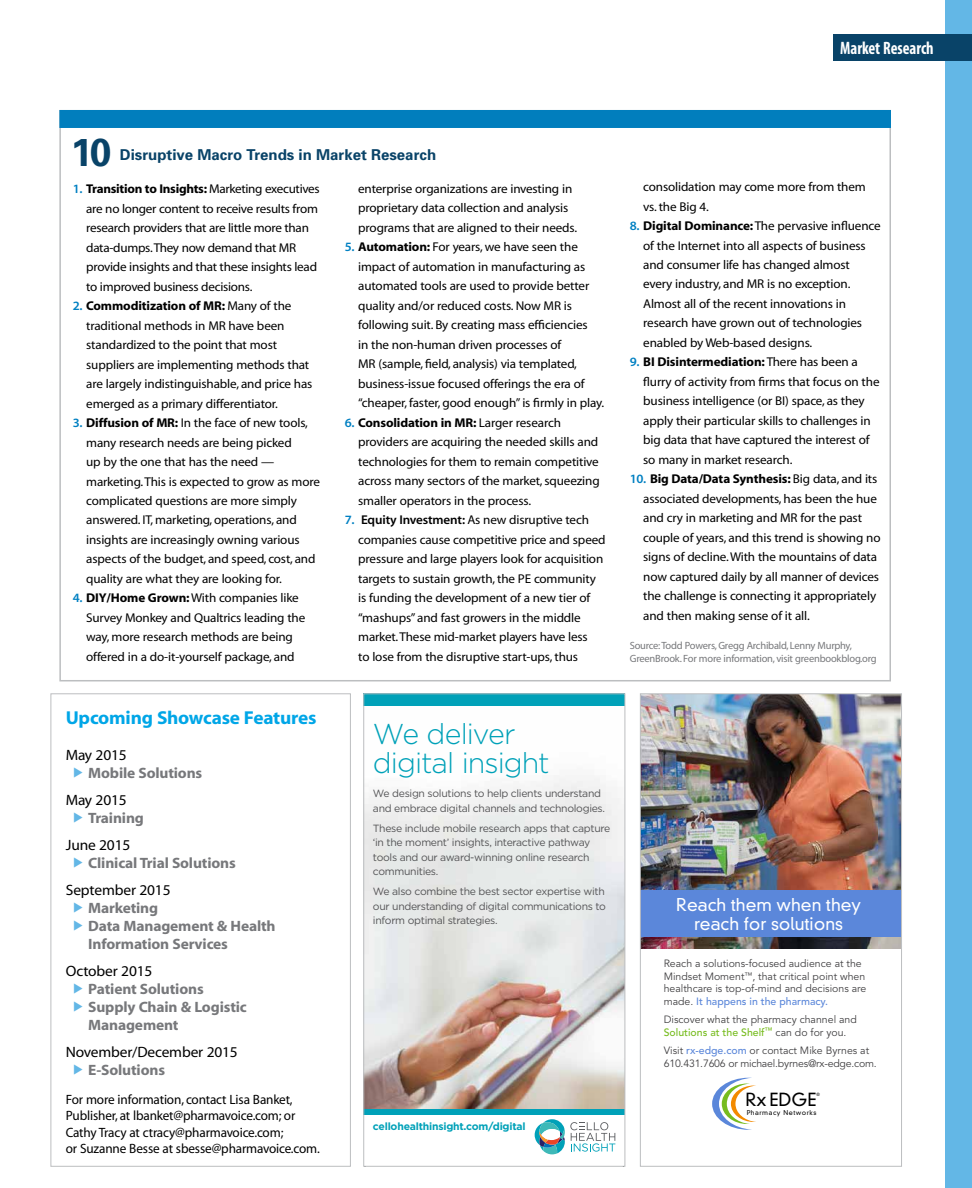
<style>
.page{position:relative;width:972px;height:1188px;background:#fff}
.page>*{position:absolute;margin:0;border:0;box-sizing:border-box;transform-origin:0 0}
.t1{font:700 39px "Univers";color:#094368}
.t2{font:300 28.65px/28.7px "Gotham";letter-spacing:-.035em;color:#00a1b8}
.t3{font:18.75px "Myriad MM 700 600";letter-spacing:-.01em;color:#00a6e7}
.t4{font:18px "Myriad MM 700 300";color:#fff;scale:.9 1}
.t5{font:300 17.55px "DIN Neuzeit Grotesk";color:#000}
.t6{font:300 17.1px/18.5px "DIN Neuzeit Grotesk";color:#fff;text-align:center}
.t7{font:15px/18px "Myriad MM 700 600";letter-spacing:-.01em;color:#77787b}
.t8{font:15px "Myriad MM 400 600";letter-spacing:-.01em;color:#000}
.t9{font:700 15px "Univers";color:#094368}
.t10{font:13.5px/16.5px "Myriad MM 400 600";letter-spacing:-.01em;color:#000}
.t11{font:12.75px/19.5px "Myriad MM 400 600";letter-spacing:-.01em;color:#000}
.t12{font:12.75px "Myriad MM 700 600";letter-spacing:-.01em;color:#000}
.t13{font:10.5px/14.4px "Gotham";letter-spacing:-.03em;color:#545456}
.t14{font:10.5px/12.5px "Avenir";color:#414042}
.t15{font:10.5px/13.5px "Myriad MM 400 600";letter-spacing:-.02em;color:#77787b}
.t16{font:10.5px/12.5px "Avenir";letter-spacing:-.02em;color:#414042}
.t17{font:700 10.5px "Gotham";letter-spacing:-.02em;color:#00a1b8}
.t18{font:300 6.45px "DIN Neuzeit Grotesk";letter-spacing:.08em;color:#000}
.t19{font:300 4.2px "DIN Neuzeit Grotesk";color:#000}
.s1{font-family:"Myriad MM 565 600";color:#0080c2}
.s2{font-family:"Myriad MM 400 600"}
.s3{font-family:"Myriad MM 700 600"}
.s4{font-family:"Myriad MM 565 600"}
.s5{font-weight:500;color:#5b87da}
.s6{font-weight:500;color:#77bc1f}
</style>
<div class="page">
<div style="left:946px;top:0;width:26px;height:1188px;background:#63b7e6"></div>
<div style="left:834px;top:34px;width:138px;height:26px;background:#094368"></div>
<div style="left:59px;top:110px;width:832px;height:18px;background:#017ebd"></div>
<img style="left:365px;top:778px;width:258px;height:331px">
<div style="left:364px;top:694px;width:261px;height:12px;background:#00a1b8"></div>
<svg style="left:535px;top:1119px;width:80px;height:35px"></svg>
<div style="left:364px;top:1109px;width:261px;height:6px;background:#00a1b8"></div>
<div style="left:363px;top:693px;width:262px;height:474px;border:1px solid #bcbec0"></div>
<svg style="left:712px;top:1078px;width:44px;height:52px"></svg>
<img style="left:642px;top:695px;width:258px;height:41px">
<img style="left:642px;top:736px;width:22px;height:212px">
<img style="left:877px;top:736px;width:23px;height:212px">
<img style="left:664px;top:720px;width:213px;height:228px">
<div style="left:640px;top:890px;width:260px;height:46px;background:#5b87da"></div>
<div style="left:640px;top:693px;width:262px;height:474px;border:1px solid #bcbec0"></div>
<div style="left:50px;top:693px;width:301px;height:474px;background:#fff;border:1px solid #bcbec0"></div>
<h3 class="t4" style="left:840px;top:39px;width:105px">Market Research</h3>
<h1 class="t1" style="left:71px;top:127px;width:42px">10</h1>
<p class="t12" style="left:73px;top:183px;width:249px"><span class="s1">1.</span> Transition to Insights: <span class="s2">Marketing executives</span></p>
<p class="t11" style="left:86px;top:199px;width:233px">are no longer content to receive results from research providers that are little more than data-dumps. They now demand that MR provide insights and that these insights lead to improved business decisions.</p>
<p class="t12" style="left:73px;top:300px;width:220px"><span class="s1">2.</span> Commoditization of MR: <span class="s2">Many of the</span></p>
<p class="t11" style="left:86px;top:316px;width:228px">traditional methods in MR have been standardized to the point that most suppliers are implementing methods that are largely indistinguishable, and price has emerged as a primary differentiator.</p>
<p class="t11" style="left:86px;top:414px;width:235px;text-indent:-14px"><span class="s1">3.</span> <span class="s3">Diffusion of MR:</span> In the face of new tools, many research needs are being picked<br>up by the one that has the need — marketing. This is expected to grow as more complicated questions are more simply answered. IT, marketing, operations, and insights are increasingly owning various aspects of the budget, and speed, cost, and quality are what they are looking for.</p>
<p class="t11" style="left:86px;top:589px;width:221px;text-indent:-14px"><span class="s1">4.</span> <span class="s3">DIY/Home Grown:</span> With companies like Survey Monkey and Qualtrics leading the way, more research methods are being offered in a do-it-yourself package, and</p>
<p class="t9" style="left:120px;top:145px;width:318px">Disruptive Macro Trends in Market Research</p>
<p class="t11" style="left:358px;top:179px;width:221px">enterprise organizations are investing in proprietary data collection and analysis programs that are aligned to their needs.</p>
<p class="t11" style="left:358px;top:238px;width:248px;text-indent:-14px"><span class="s1">5.</span> <span class="s3">Automation:</span> For years, we have seen the impact of automation in manufacturing as automated tools are used to provide better quality and/or reduced costs. Now MR is following suit. By creating mass efficiencies<br>in the non-human driven processes of<br>MR (sample, field, analysis) via templated, business-issue focused offerings the era of “cheaper, faster, good enough” is firmly in play.</p>
<p class="t12" style="left:345px;top:416px;width:218px"><span class="s1">6.</span> Consolidation in MR: <span class="s2">Larger research</span></p>
<p class="t11" style="left:358px;top:433px;width:243px;text-align:justify">providers are acquiring the needed skills and technologies for them to remain competitive across many sectors of the market, squeezing smaller operators in the process.</p>
<p class="t11" style="left:358px;top:511px;width:249px;text-indent:-14px"><span class="s1">7.</span> <span class="s4">Equity Investment:</span> As new disruptive tech companies cause competitive price and speed pressure and large players look for acquisition targets to sustain growth, the PE community is funding the development of a new tier of “mashups” and fast growers in the middle market. These mid-market players have less<br>to lose from the disruptive start-ups, thus</p>
<h3 class="t3" style="left:66px;top:709px;width:252px">Upcoming Showcase Features</h3>
<p class="t8" style="left:66px;top:748px;width:62px">May 2015</p>
<p class="t7" style="left:88px;top:765px;width:116px">Mobile Solutions</p>
<p class="t8" style="left:66px;top:793px;width:62px">May 2015</p>
<p class="t7" style="left:88px;top:810px;width:57px">Training</p>
<p class="t8" style="left:66px;top:838px;width:66px">June 2015</p>
<p class="t7" style="left:88px;top:855px;width:149px">Clinical Trial Solutions</p>
<p class="t8" style="left:66px;top:883px;width:106px">September 2015</p>
<p class="t7" style="left:88px;top:900px;width:71px">Marketing</p>
<p class="t7" style="left:88px;top:918px;width:189px">Data Management &amp; Health<br>Information Services</p>
<p class="t8" style="left:66px;top:964px;width:88px">October 2015</p>
<p class="t7" style="left:88px;top:981px;width:117px">Patient Solutions</p>
<p class="t7" style="left:88px;top:999px;width:160px">Supply Chain &amp; Logistic<br>Management</p>
<p class="t8" style="left:66px;top:1045px;width:174px">November/December 2015</p>
<p class="t7" style="left:88px;top:1062px;width:78px">E-Solutions</p>
<p class="t10" style="left:66px;top:1091px;width:256px">For more information, contact Lisa Banket, Publisher, at lbanket@pharmavoice.com; or Cathy Tracy at ctracy@pharmavoice.com;<br>or Suzanne Besse at sbesse@pharmavoice.com.</p>
<h2 class="t2" style="left:373px;top:719px;width:178px">We deliver digital insight</h2>
<p class="t13" style="left:373px;top:786px;width:234px">We design solutions to help clients understand and embrace digital channels and technologies.</p>
<p class="t13" style="left:373px;top:821px;width:239px">These include mobile research apps that capture ‘in the moment’ insights, interactive pathway tools and our award-winning online research communities.</p>
<p class="t13" style="left:373px;top:884px;width:235px;text-align:justify">We also combine the best sector expertise with our understanding of digital communications to inform optimal strategies.</p>
<p class="t17" style="left:373px;top:1119px;width:154px">cellohealthinsight.com/digital</p>
<p class="t11" style="left:643px;top:178px;width:224px">consolidation may come more from them vs. the Big 4.</p>
<p class="t11" style="left:643px;top:217px;width:239px;text-indent:-14px"><span class="s1">8.</span> <span class="s3">Digital Dominance:</span> The pervasive influence of the Internet into all aspects of business and consumer life has changed almost every industry, and MR is no exception.<br>Almost all of the recent innovations in research have grown out of technologies enabled by Web-based designs.</p>
<p class="t12" style="left:630px;top:356px;width:230px"><span class="s1">9.</span> BI Disintermediation: <span class="s2">There has been a</span></p>
<p class="t11" style="left:643px;top:373px;width:238px">flurry of activity from firms that focus on the business intelligence (or BI) space, as they apply their particular skills to challenges in big data that have captured the interest of so many in market research.</p>
<p class="t12" style="left:630px;top:473px;width:249px"><span class="s1">10.</span> Big Data/Data Synthesis: <span class="s2">Big data, and its</span></p>
<p class="t11" style="left:643px;top:490px;width:239px">associated developments, has been the hue and cry in marketing and MR for the past couple of years, and this trend is showing no signs of decline. With the mountains of data now captured daily by all manner of devices the challenge is connecting it appropriately and then making sense of it all.</p>
<p class="t15" style="left:630px;top:639px;width:249px">Source: Todd Powers, Gregg Archibald, Lenny Murphy,<br>GreenBrook. For more information, visit greenbookblog.org</p>
<h3 class="t6" style="left:676px;top:896px;width:186px">Reach them when they reach for solutions</h3>
<p class="t14" style="left:664px;top:958px;width:204px">Reach a solutions-focused audience at the Mindset Moment<sup>™</sup>, that critical point when healthcare is top-of-mind and decisions are made. <span class="s5">It happens in the pharmacy.</span></p>
<p class="t14" style="left:664px;top:1014px;width:195px">Discover what the pharmacy channel and<br><span class="s6">Solutions at the Shelf</span><sup>™</sup> can do for you.</p>
<p class="t16" style="left:664px;top:1045px;width:215px">Visit <span class="s5">rx-edge.com</span> or contact Mike Byrnes at<br>610.431.7606 or michael.byrnes@rx-edge.com.</p>
<h3 class="t5" style="left:746px;top:1089px;width:72px">Rx EDGE</h3>
<p class="t19" style="left:817px;top:1092px;width:5px">®</p>
<p class="t18" style="left:747px;top:1108px;width:71px">Pharmacy Networks</p>
</div>
